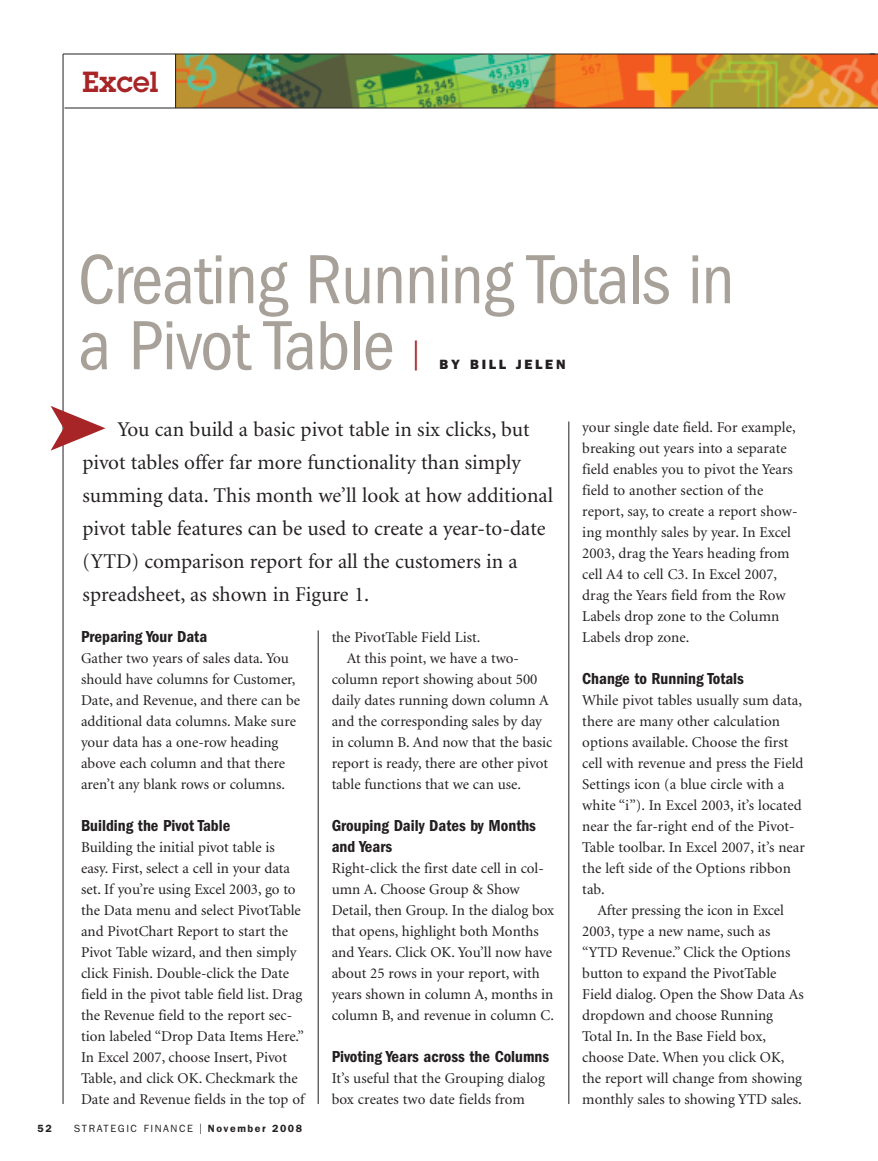
<style>
.page{position:relative;width:878px;height:1161px;background:#fff}
.page>*{position:absolute;margin:0;border:0;box-sizing:border-box;transform-origin:0 0}
.t1{font:condensed 72px/66px "Franklin Gothic";letter-spacing:-.015em;color:#a8a199}
.t2{font:30px "Franklin Gothic";color:#a72427}
.t3{font:600 28.5px "Lubalin Graph";color:#a72427}
.t4{font:21px/33px "Minion";color:#231f20}
.t5{font:600 condensed 16.5px/21px "Franklin Gothic";color:#231f20}
.t6{font:15px/21px "Minion";color:#231f20}
.t7{font:800 13.5px "Franklin Gothic";letter-spacing:.2em;color:#231f20}
.t8{font:10.5px "Franklin Gothic";letter-spacing:.15em;color:#231f20}
.t9{font:600 10.5px "Franklin Gothic";color:#231f20}
.s1{font-size:15px}
.s2{font-weight:600}
</style>
<div class="page">
<hr style="left:63px;top:54px;width:1px;height:1050px;background:#231f20">
<img style="left:176px;top:55px;width:702px;height:53px">
<hr style="left:64px;top:108px;width:814px;height:1px;background:#231f20">
<svg style="left:51px;top:406px;width:54px;height:45px"></svg>
<hr style="left:175px;top:54px;width:1px;height:54px;background:#231f20">
<hr style="left:318px;top:630px;width:1px;height:474px;background:#231f20">
<hr style="left:568px;top:422px;width:1px;height:682px;background:#231f20">
<hr style="left:63px;top:54px;width:811px;height:1px;background:#231f20">
<h3 class="t3" style="left:82px;top:66px;width:77px">Excel</h3>
<h1 class="t1" style="left:78px;top:252px;width:658px">Creating Running Totals in a Pivot Table</h1>
<h2 class="t2" style="left:412px;top:343px;width:9px">|</h2>
<p class="t7" style="left:439px;top:360px;width:127px">BY BILL JELEN</p>
<p class="t4" style="left:83px;top:415px;width:472px;text-indent:35px">You can build a basic pivot table in six clicks, but pivot tables offer far more functionality than simply summing data. This month we’ll look at how additional pivot table features can be used to create a year-to-date (YTD) comparison report for all the customers in a spreadsheet, as shown in Figure 1.</p>
<p class="t5" style="left:81px;top:627px;width:128px">Preparing Your Data</p>
<p class="t6" style="left:81px;top:649px;width:220px">Gather two years of sales data. You should have columns for Customer, Date, and Revenue, and there can be additional data columns. Make sure your data has a one-row heading above each column and that there aren’t any blank rows or columns.</p>
<p class="t5" style="left:81px;top:816px;width:151px">Building the Pivot Table</p>
<p class="t6" style="left:81px;top:838px;width:225px">Building the initial pivot table is easy. First, select a cell in your data set. If you’re using Excel 2003, go to the Data menu and select PivotTable and PivotChart Report to start the Pivot Table wizard, and then simply click Finish. Double-click the Date field in the pivot table field list. Drag the Revenue field to the report sec&shy;tion labeled “Drop Data Items Here.” In Excel 2007, choose Insert, Pivot Table, and click OK. Checkmark the Date and Revenue fields in the top of</p>
<p class="t9" style="left:38px;top:1125px;width:16px">52</p>
<p class="t8" style="left:74px;top:1125px;width:230px">STRATEGIC FINANCE <span class="s1">I</span> <span class="s2">November 2008</span></p>
<p class="t6" style="left:332px;top:628px;width:150px">the PivotTable Field List.</p>
<p class="t6" style="left:346px;top:649px;width:174px">At this point, we have a two-</p>
<p class="t6" style="left:332px;top:670px;width:207px">column report showing about 500</p>
<p class="t6" style="left:332px;top:691px;width:219px">daily dates running down column A</p>
<p class="t6" style="left:332px;top:712px;width:212px">and the corresponding sales by day</p>
<p class="t6" style="left:332px;top:733px;width:222px">in column B. And now that the basic</p>
<p class="t6" style="left:332px;top:754px;width:218px">report is ready, there are other pivot</p>
<p class="t6" style="left:332px;top:775px;width:191px">table functions that we can use.</p>
<p class="t5" style="left:332px;top:816px;width:206px">Grouping Daily Dates by Months and Years</p>
<p class="t6" style="left:332px;top:859px;width:224px">Right-click the first date cell in col&shy;umn A. Choose Group &amp; Show Detail, then Group. In the dialog box that opens, highlight both Months and Years. Click OK. You’ll now have about 25 rows in your report, with years shown in column A, months in column B, and revenue in column C.</p>
<p class="t5" style="left:332px;top:1047px;width:219px">Pivoting Years across the Columns</p>
<p class="t6" style="left:332px;top:1069px;width:215px">It’s useful that the Grouping dialog box creates two date fields from</p>
<p class="t6" style="left:582px;top:418px;width:217px">your single date field. For example, breaking out years into a separate field enables you to pivot the Years field to another section of the report, say, to create a report show&shy;ing monthly sales by year. In Excel<br>2003, drag the Years heading from cell A4 to cell C3. In Excel 2007, drag the Years field from the Row<br>Labels drop zone to the Column<br>Labels drop zone.</p>
<p class="t5" style="left:582px;top:669px;width:163px">Change to Running Totals</p>
<p class="t6" style="left:582px;top:691px;width:224px">While pivot tables usually sum data, there are many other calculation options available. Choose the first cell with revenue and press the Field<br>Settings icon (a blue circle with a white “i”). In Excel 2003, it’s located near the far-right end of the Pivot-<br>Table toolbar. In Excel 2007, it’s near the left side of the Options ribbon tab.</p>
<p class="t6" style="left:582px;top:901px;width:223px;text-indent:15px">After pressing the icon in Excel<br>2003, type a new name, such as “YTD Revenue.” Click the Options button to expand the PivotTable<br>Field dialog. Open the Show Data As dropdown and choose Running<br>Total In. In the Base Field box, choose Date. When you click OK, the report will change from showing monthly sales to showing YTD sales.</p>
</div>
